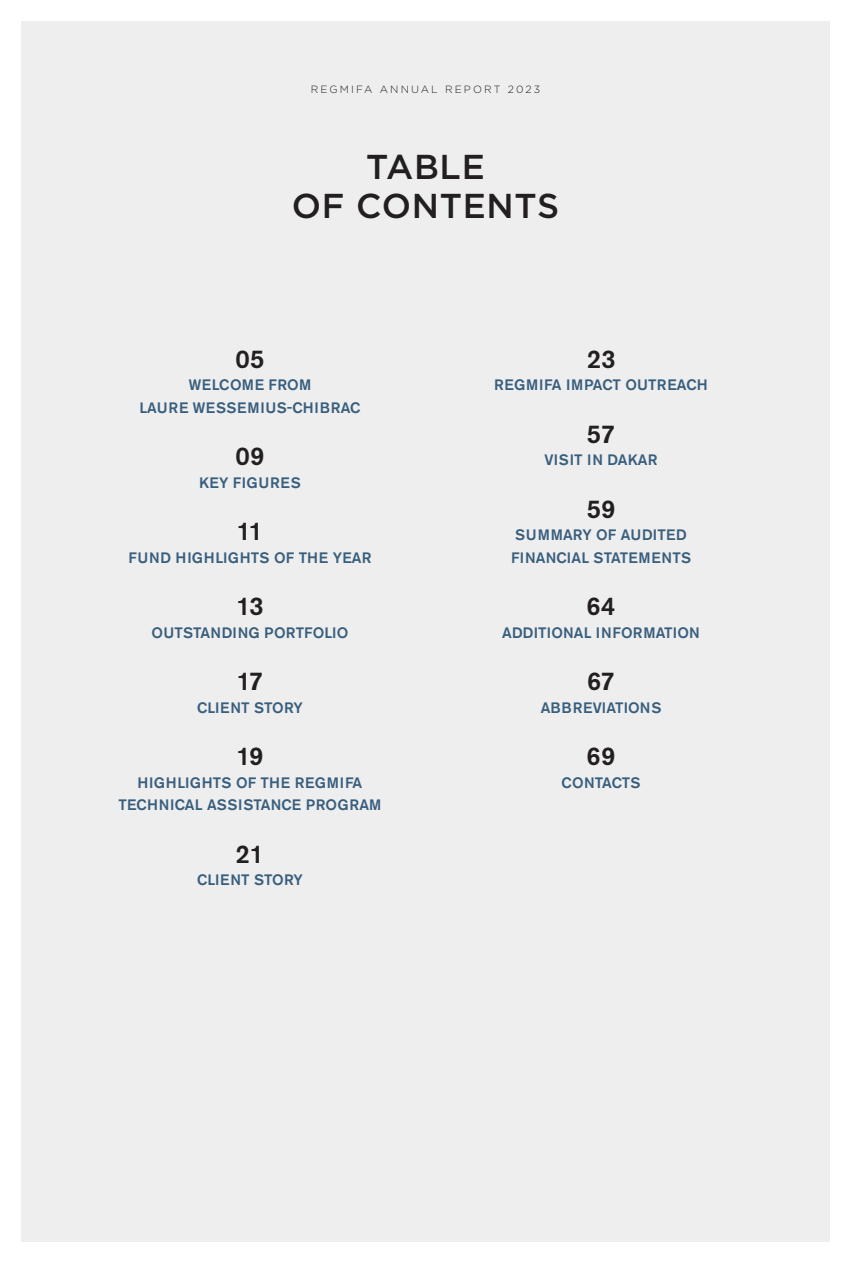
<style>
.page{position:relative;width:851px;height:1263px;background:#fff}
.page>*{position:absolute;margin:0;border:0;box-sizing:border-box;transform-origin:0 0}
.t1{font:500 34.5px/39px "Gotham";letter-spacing:.02em;color:#231f20;text-align:center}
.t2{font:500 25.5px "Akzidenz Grotesk Pro";color:#231f20}
.t3{font:500 15px/22.5px "Akzidenz Grotesk Pro";letter-spacing:.01em;color:#385e7d}
.t4{font:500 15px/22.5px "Akzidenz Grotesk Pro";letter-spacing:.03em;color:#385e7d;text-align:center}
.t5{font:500 15px "Akzidenz Grotesk Pro";letter-spacing:.04em;color:#385e7d}
.t6{font:300 10.5px "Gotham";letter-spacing:.2em;color:#231f20}
</style>
<div class="page">
<div style="left:21px;top:21px;width:808px;height:1221px;background:#eeeeef"></div>
<p class="t6" style="left:310px;top:83px;width:231px">REGMIFA ANNUAL REPORT 2023</p>
<h1 class="t1" style="left:292px;top:147px;width:269px">TABLE<br>OF CONTENTS</h1>
<h2 class="t2" style="left:235px;top:342px;width:31px">05</h2>
<p class="t4" style="left:139px;top:374px;width:223px">WELCOME FROM<br>LAURE WESSEMIUS-CHIBRAC</p>
<h2 class="t2" style="left:235px;top:440px;width:31px">09</h2>
<p class="t5" style="left:199px;top:473px;width:103px">KEY FIGURES</p>
<h2 class="t2" style="left:237px;top:515px;width:28px">11</h2>
<p class="t3" style="left:128px;top:546px;width:244px">FUND HIGHLIGHTS OF THE YEAR</p>
<h2 class="t2" style="left:236px;top:590px;width:28px">13</h2>
<p class="t3" style="left:152px;top:621px;width:198px">OUTSTANDING PORTFOLIO</p>
<h2 class="t2" style="left:237px;top:665px;width:28px">17</h2>
<p class="t3" style="left:197px;top:696px;width:107px">CLIENT STORY</p>
<h2 class="t2" style="left:236px;top:740px;width:28px">19</h2>
<p class="t3" style="left:118px;top:771px;width:264px;text-align:center">HIGHLIGHTS OF THE REGMIFA<br>TECHNICAL ASSISTANCE PROGRAM</p>
<h2 class="t2" style="left:235px;top:837px;width:30px">21</h2>
<p class="t3" style="left:197px;top:869px;width:107px">CLIENT STORY</p>
<h2 class="t2" style="left:586px;top:342px;width:30px">23</h2>
<p class="t3" style="left:494px;top:374px;width:215px">REGMIFA IMPACT OUTREACH</p>
<h2 class="t2" style="left:587px;top:417px;width:30px">57</h2>
<p class="t3" style="left:544px;top:449px;width:114px">VISIT IN DAKAR</p>
<h2 class="t2" style="left:586px;top:492px;width:30px">59</h2>
<p class="t3" style="left:511px;top:524px;width:181px">SUMMARY OF AUDITED<br>FINANCIAL STATEMENTS</p>
<h2 class="t2" style="left:586px;top:590px;width:31px">64</h2>
<p class="t3" style="left:502px;top:621px;width:199px">ADDITIONAL INFORMATION</p>
<h2 class="t2" style="left:587px;top:665px;width:29px">67</h2>
<p class="t3" style="left:540px;top:696px;width:122px">ABBREVIATIONS</p>
<h2 class="t2" style="left:586px;top:740px;width:31px">69</h2>
<p class="t3" style="left:561px;top:771px;width:80px">CONTACTS</p>
</div>
